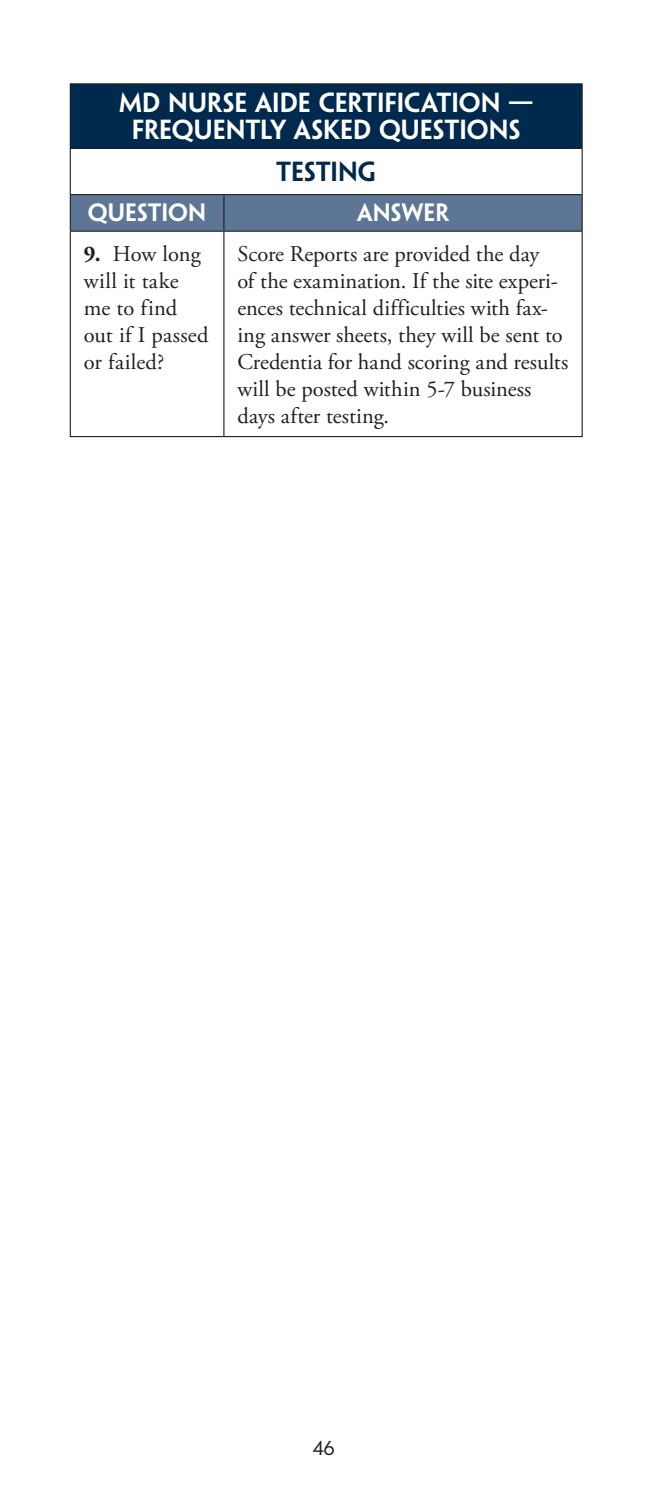
<style>
.page{position:relative;width:648px;height:1499px;background:#fff}
.page>*{position:absolute;margin:0;border:0;box-sizing:border-box;transform-origin:0 0}
.table_head{font:600 24.75px "Penumbra Sans Std";color:#fff}
.table_head-2{font:600 24.75px "Penumbra Sans Std";letter-spacing:-.005em;color:#00294e}
.table_text{font:22.5px/27px "Adobe Garamond Pro";color:#231f20}
.table_head-3{font:600 22.5px "Penumbra Sans Std";letter-spacing:.005em;color:#fff}
.t1{font:18px "Penumbra Sans Std";color:#231f20}
.s1{font-weight:700}
</style>
<div class="page">
<div style="left:71px;top:195px;width:511px;height:36px;background:#5d7696"></div>
<hr style="left:70px;top:148px;width:154px;height:1px;background:#231f20">
<hr style="left:224px;top:148px;width:359px;height:1px;background:#231f20">
<hr style="left:70px;top:194px;width:154px;height:1px;background:#231f20">
<hr style="left:224px;top:194px;width:359px;height:1px;background:#231f20">
<hr style="left:70px;top:231px;width:154px;height:1px;background:#231f20">
<hr style="left:224px;top:231px;width:359px;height:1px;background:#231f20">
<hr style="left:70px;top:436px;width:154px;height:1px;background:#231f20">
<hr style="left:224px;top:436px;width:359px;height:1px;background:#231f20">
<hr style="left:70px;top:149px;width:1px;height:45px;background:#231f20">
<hr style="left:582px;top:149px;width:1px;height:45px;background:#231f20">
<hr style="left:70px;top:195px;width:1px;height:36px;background:#231f20">
<hr style="left:223px;top:195px;width:1px;height:36px;background:#231f20">
<hr style="left:582px;top:195px;width:1px;height:36px;background:#231f20">
<hr style="left:70px;top:232px;width:1px;height:204px;background:#231f20">
<hr style="left:223px;top:232px;width:1px;height:204px;background:#231f20">
<hr style="left:582px;top:232px;width:1px;height:204px;background:#231f20">
<hr style="left:70px;top:83px;width:154px;height:1px;background:#231f20">
<hr style="left:70px;top:84px;width:1px;height:64px;background:#231f20">
<hr style="left:224px;top:83px;width:359px;height:1px;background:#231f20">
<hr style="left:582px;top:84px;width:1px;height:64px;background:#231f20">
<div style="left:71px;top:85px;width:511px;height:36px;background:#00294e"></div>
<div style="left:71px;top:112px;width:511px;height:36px;background:#00294e"></div>
<p class="table_head" style="left:119px;top:87px;width:416px">MD NURSE AIDE CERTIFICATION —</p>
<p class="table_head" style="left:132px;top:114px;width:390px">FREQUENTLY ASKED QUESTIONS</p>
<p class="table_head-2" style="left:276px;top:156px;width:101px">TESTING</p>
<p class="table_head-3" style="left:88px;top:199px;width:120px">QUESTION</p>
<p class="table_head-3" style="left:357px;top:199px;width:93px">ANSWER</p>
<p class="table_text" style="left:84px;top:241px;width:126px"><span class="s1">9.</span> How long will it take me to find out if I passed or failed?</p>
<p class="table_text" style="left:237px;top:241px;width:332px">Score Reports are provided the day<br>of the examination. If the site experi&shy;ences technical difficulties with fax&shy;ing answer sheets, they will be sent to Credentia for hand scoring and results will be posted within 5-7 business days after testing.</p>
<p class="t1" style="left:313px;top:1437px;width:23px">46</p>
</div>
